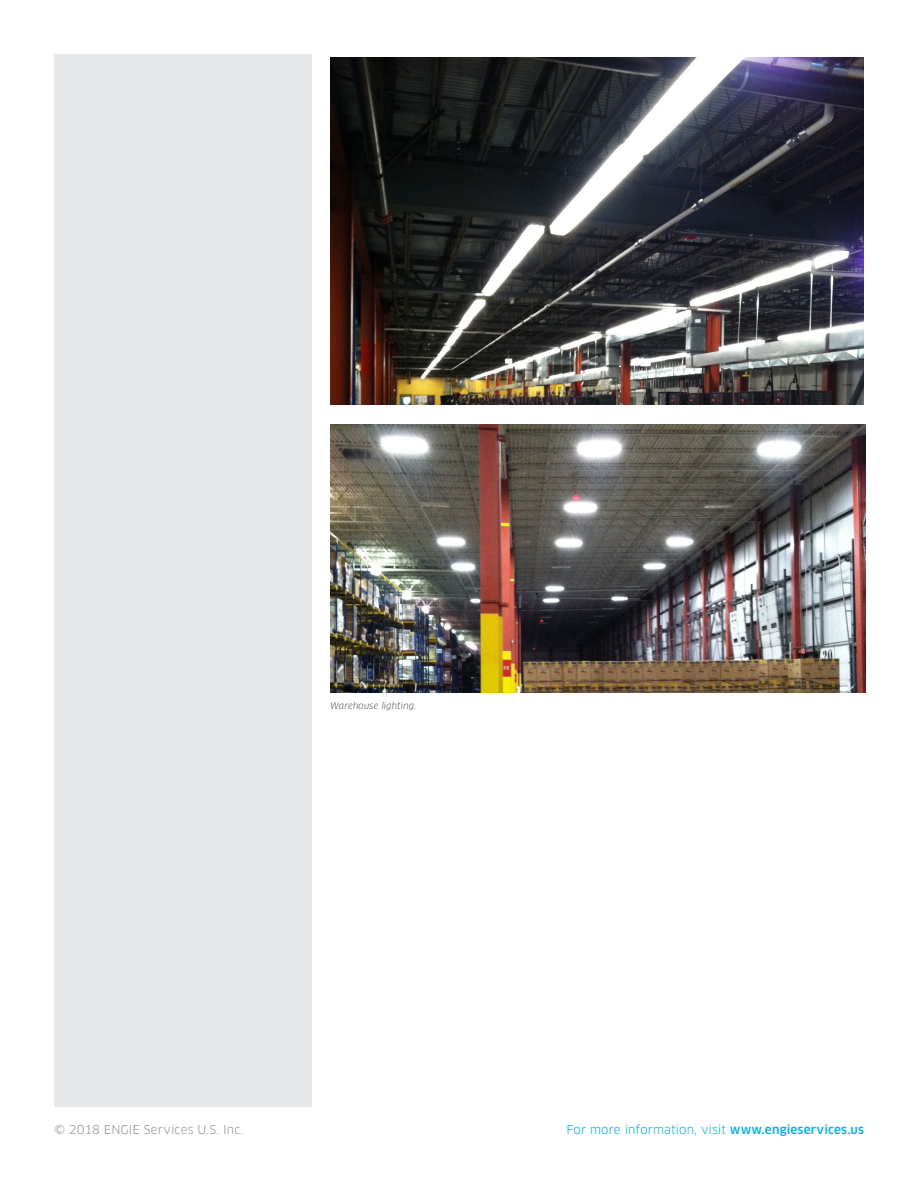
<style>
.page{position:relative;width:918px;height:1188px;background:#fff}
.page>*{position:absolute;margin:0;border:0;box-sizing:border-box;transform-origin:0 0}
.Footer_Copyright{font:12px "Clan OT";color:#00aeef}
.Footer_Copyright-2{font:12px "Clan OT";letter-spacing:.005em;color:#939598}
.photo_caption_black{font:italic 9px "Clan OT";letter-spacing:.01em;color:#3e3e3f}
.s1{font-weight:500}
</style>
<div class="page">
<div style="left:54px;top:54px;width:258px;height:1053px;background:#e6e7e9"></div>
<img style="left:330px;top:424px;width:536px;height:268px">
<img style="left:330px;top:57px;width:534px;height:348px">
<p class="photo_caption_black" style="left:330px;top:700px;width:88px">Warehouse lighting.</p>
<p class="Footer_Copyright-2" style="left:54px;top:1122px;width:191px">© 2018 ENGIE Services U.S. Inc.</p>
<p class="Footer_Copyright" style="left:566px;top:1122px;width:299px">For more information, visit <span class="s1">www.engieservices.us</span></p>
</div>
